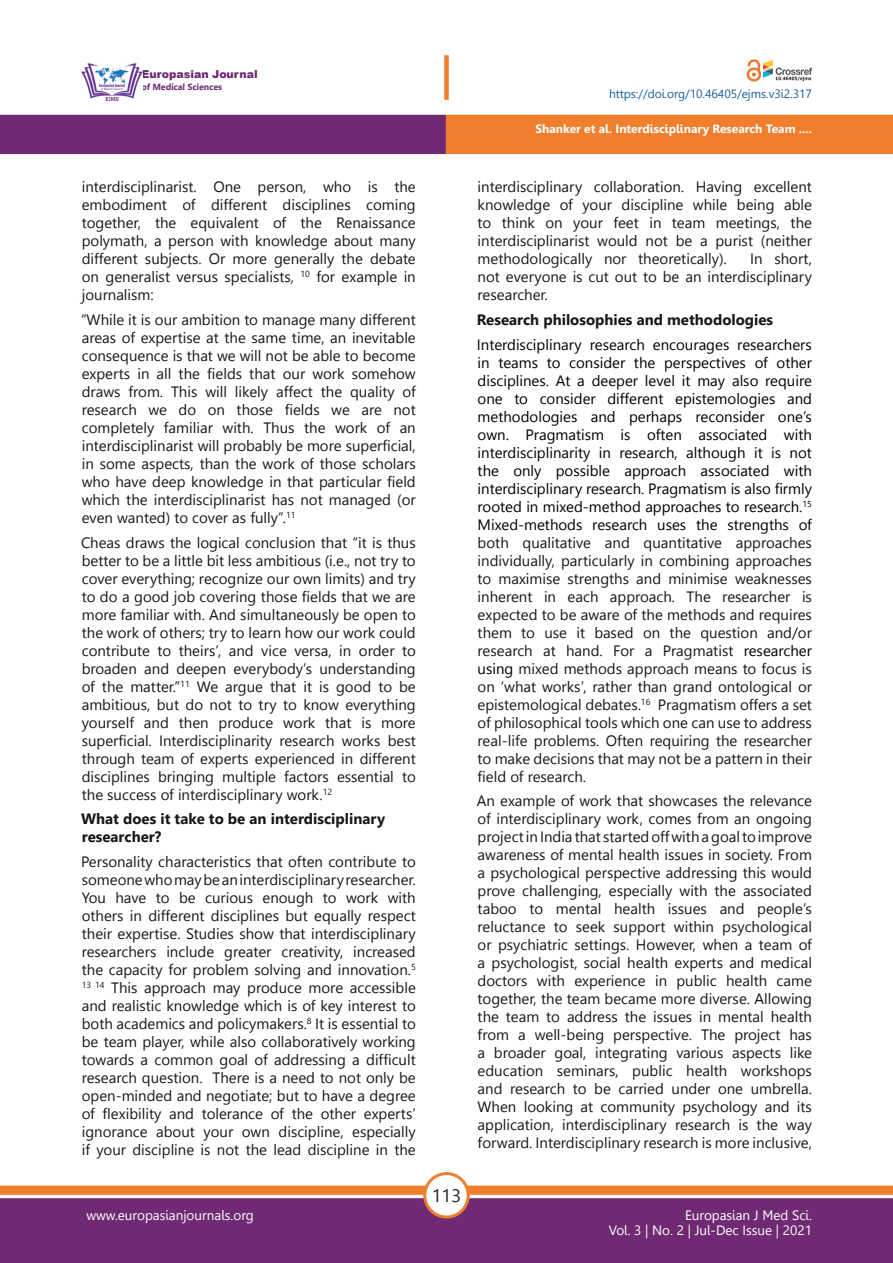
<style>
.page{position:relative;width:893px;height:1263px;background:#fff}
.page>*{position:absolute;margin:0;border:0;box-sizing:border-box;transform-origin:0 0}
.t1{font:18px "Leelawadee";color:#231f20}
.t2{font:15px/18px "Leelawadee UI";color:#181717;text-align:justify}
.t3{font:700 15px/18px "Leelawadee UI";color:#181717}
.t4{font:13.5px/15px "Leelawadee";color:#fff;text-align:right}
.t5{font:700 12px "Leelawadee";color:#fff}
.t6{font:12px "Leelawadee";letter-spacing:-.005em;color:#175d9e}
.t7{font:900 10.95px "Arial";color:#702a73}
.t8{font:700 9px "Leelawadee UI";color:#702a73}
.s1{color:#000}
</style>
<div class="page">
<div style="left:0;top:1198px;width:893px;height:65px;background:#702a73;border:2px solid #702a73"></div>
<div style="left:0;top:1185px;width:893px;height:10px;background:#f07e2c;border:1px solid #f07e2c"></div>
<div style="left:425px;top:1173px;width:43px;height:44px;background:#fff;border-radius:50%"></div>
<div style="left:423px;top:1172px;width:47px;height:46px;border:3px solid #f07e2c;border-radius:50%"></div>
<div style="left:0;top:115px;width:446px;height:39px;background:#702a73"></div>
<div style="left:446px;top:115px;width:447px;height:39px;background:#f07e2c"></div>
<div style="left:444px;top:55px;width:5px;height:45px;background:#f07e2c"></div>
<img style="left:746px;top:60px;width:66px;height:21px">
<img style="left:81px;top:63px;width:61px;height:37px">
<p class="t7" style="left:141px;top:66px;width:118px">Europasian Journal</p>
<p class="t8" style="left:141px;top:80px;width:82px">of Medical Sciences</p>
<p class="t6" style="left:609px;top:87px;width:204px">https://doi.org/10.46405/ejms.v3i2.317</p>
<p class="t5" style="left:535px;top:122px;width:278px">Shanker et al. Interdisciplinary Research Team ....</p>
<p class="t2" style="left:82px;top:177px;width:336px">interdisciplinarist. One person, who is the embodiment of different disciplines coming together, the equivalent of the Renaissance polymath, a person with knowledge about many different subjects. Or more generally the debate on generalist versus specialists, <sup>10</sup> for example in journalism:</p>
<p class="t2" style="left:81px;top:310px;width:336px">“While it is our ambition to manage many different areas of expertise at the same time, an inevitable consequence is that we will not be able to become experts in all the fields that our work somehow draws from. This will likely affect the quality of research we do on those fields we are not completely familiar with. Thus the work of an interdisciplinarist will probably be more superficial, in some aspects, than the work of those scholars who have deep knowledge in that particular field which the interdisciplinarist has not managed (or even wanted) to cover as fully”.<sup>11</sup></p>
<p class="t2" style="left:81px;top:532px;width:336px">Cheas draws the logical conclusion that “it is thus better to be a little bit less ambitious (i.e., not try to cover everything; recognize our own limits) and try to do a good job covering those fields that we are more familiar with. And simultaneously be open to the work of others; try to learn how our work could contribute to theirs’, and vice versa, in order to broaden and deepen everybody’s understanding of the matter.”<sup>11</sup> We argue that it is good to be ambitious, but do not to try to know everything yourself and then produce work that is more superficial. Interdisciplinarity research works best through team of experts experienced in different disciplines bringing multiple factors essential to the success of interdisciplinary work.<sup>12</sup></p>
<p class="t3" style="left:81px;top:809px;width:306px">What does it take to be an interdisciplinary researcher?</p>
<p class="t2" style="left:81px;top:852px;width:336px">Personality characteristics that often contribute to someone who may be an interdisciplinary researcher.<br>You have to be curious enough to work with others in different disciplines but equally respect their expertise. Studies show that interdisciplinary researchers include greater creativity, increased the capacity for problem solving and innovation.<sup>5<br>13</sup> <sup>14</sup> This approach may produce more accessible and realistic knowledge which is of key interest to both academics and policymakers.<sup>8</sup> It is essential to be team player, while also collaboratively working towards a common goal of addressing a difficult research question. There is a need to not only be open-minded and negotiate; but to have a degree of flexibility and tolerance of the other experts’ ignorance about your own discipline, especially if your discipline is not the lead discipline in the</p>
<p class="t1" style="left:432px;top:1185px;width:31px">113</p>
<p class="t2" style="left:478px;top:177px;width:336px">interdisciplinary collaboration. Having excellent knowledge of your discipline while being able to think on your feet in team meetings, the interdisciplinarist would not be a purist (neither methodologically nor theoretically).</p>
<p class="t2" style="left:478px;top:249px;width:336px;text-indent:273px">In short, not everyone is cut out to be an interdisciplinary researcher.</p>
<p class="t3" style="left:477px;top:310px;width:298px">Research philosophies and methodologies</p>
<p class="t2" style="left:477px;top:334px;width:337px"><span class="s1">Interdisciplinary research encourages researchers in teams to consider the perspectives of other disciplines. At a deeper level it may also require one to consider different epistemologies and methodologies and perhaps reconsider one’s own. Pragmatism is often associated with interdisciplinarity in research, although it is not the only possible approach associated with interdisciplinary research. Pragmatism is also firmly rooted in mixed-method approaches to research.</span><sup>15<br></sup><span class="s1">Mixed-methods research uses the strengths of </span>both qualitative and quantitative approaches individually, particularly in combining approaches to maximise strengths and minimise weaknesses inherent in each approach. The researcher is expected to be aware of the methods and requires them to use it based on the question and/or research at hand. For a Pragmatist <span class="s1">researcher using</span> mixed methods approach means to focus is on ‘what works’, rather than grand ontological or epistemological debates.<sup>16</sup> Pragmatism offers a set of philosophical tools which one can use to address real-life problems. Often requiring the researcher to make decisions that may not be a pattern in their field of research.</p>
<p class="t2" style="left:477px;top:791px;width:337px">An example of work that showcases the relevance of interdisciplinary work, comes from an ongoing project in India that started off with a goal to improve awareness of mental health issues in society. From a psychological perspective addressing this would prove challenging, especially with the associated taboo to mental health issues and people’s reluctance to seek support within psychological or psychiatric settings. However, when a team of a psychologist, social health experts and medical doctors with experience in public health came together, the team became more diverse. Allowing the team to address the issues in mental health from a well-being perspective. The project has a broader goal, integrating various aspects like education seminars, public health workshops and research to be carried under one umbrella.<br>When looking at community psychology and its application, interdisciplinary research is the way forward. Interdisciplinary research is more inclusive,</p>
<p class="t4" style="left:86px;top:1208px;width:169px">www.europasianjournals.org</p>
<p class="t4" style="left:609px;top:1208px;width:205px">Europasian J Med Sci.<br>Vol. 3 | No. 2 | Jul-Dec Issue | 2021</p>
</div>
